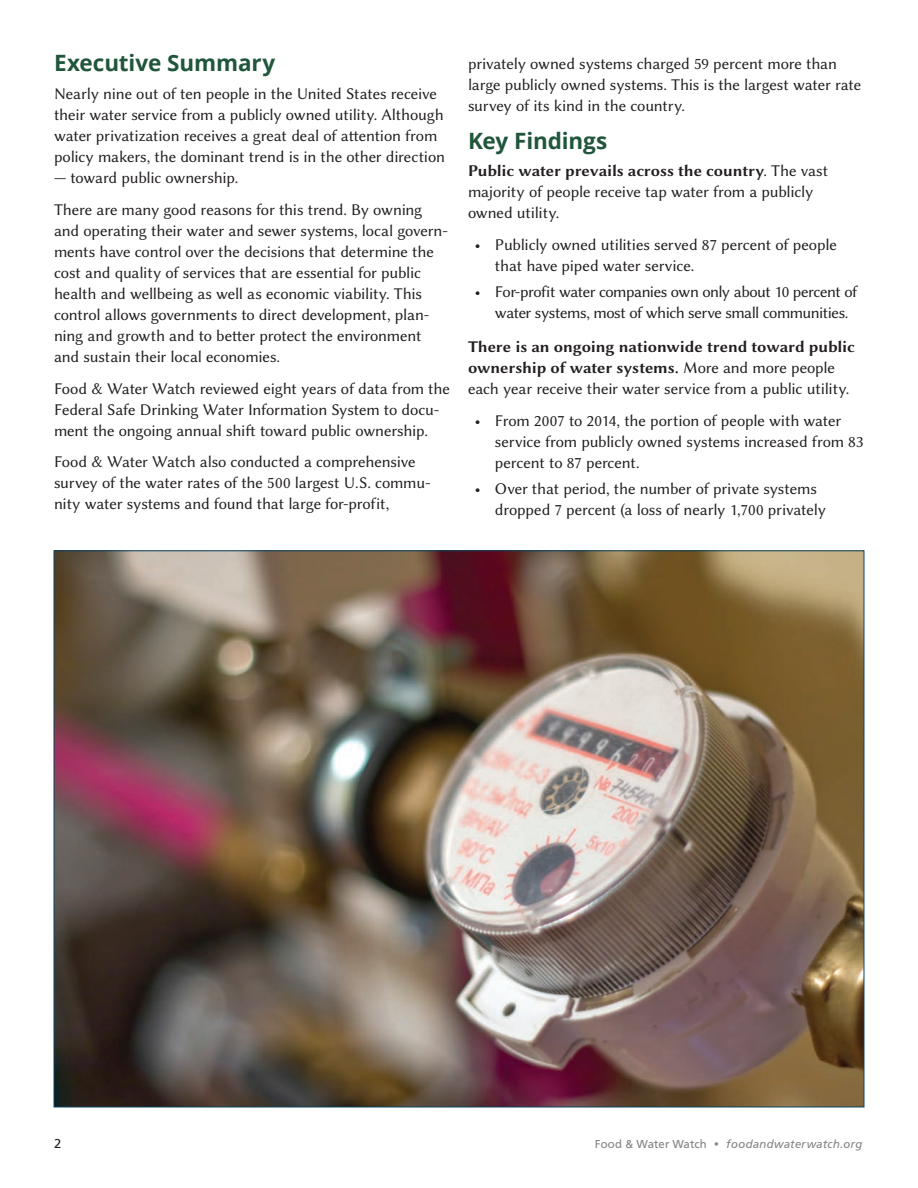
<style>
.page{position:relative;width:918px;height:1188px;background:#fff}
.page>*{position:absolute;margin:0;border:0;box-sizing:border-box;transform-origin:0 0}
.t1{font:700 22.5px "Open Sans";letter-spacing:-.01em;color:#20563b}
.t2{font:16.5px/21px "Lin Biolinum O";letter-spacing:-.01em;color:#231f20}
.t3{font:16.5px/21px "Lin Biolinum OB";letter-spacing:-.01em;color:#231f20}
.t4{font:16.5px/21px "Lin Biolinum O";letter-spacing:-.03em;color:#231f20}
.t5{font:13.5px "Carto Gothic Std";color:#231f20}
.t6{font:italic 12px "Carto Gothic Std";letter-spacing:.035em;color:#808285}
.s1{font-family:"Lin Biolinum O"}
.s2{font-style:normal}
</style>
<div class="page">
<img style="left:56px;top:552px;width:806px;height:553px">
<h1 class="t1" style="left:54px;top:47px;width:223px">Executive Summary</h1>
<p class="t2" style="left:54px;top:85px;width:393px">Nearly nine out of ten people in the United States receive their water service from a publicly owned utility. Although water privatization receives a great deal of attention from policy makers, the dominant trend is in the other direction</p>
<p class="t2" style="left:54px;top:163px;width:370px;line-height:31.8px">— toward public ownership.<br>There are many good reasons for this trend. By owning</p>
<p class="t2" style="left:54px;top:222px;width:395px">and operating their water and sewer systems, local govern&shy;ments have control over the decisions that determine the cost and quality of services that are essential for public health and wellbeing as well as economic viability. This control allows governments to direct development, plan&shy;ning and growth and to better protect the environment and sustain their local economies.</p>
<p class="t2" style="left:54px;top:379px;width:397px">Food &amp; Water Watch reviewed eight years of data from the<br>Federal Safe Drinking Water Information System to docu&shy;ment the ongoing annual shift toward public ownership.</p>
<p class="t2" style="left:54px;top:453px;width:378px">Food &amp; Water Watch also conducted a comprehensive survey of the water rates of the 500 largest U.S. commu&shy;nity water systems and found that large for-profit,</p>
<p class="t2" style="left:468px;top:55px;width:395px">privately owned systems charged 59 percent more than large publicly owned systems. This is the largest water rate survey of its kind in the country.</p>
<h1 class="t1" style="left:468px;top:124px;width:141px">Key Findings</h1>
<p class="t3" style="left:468px;top:162px;width:362px">Public water prevails across the country<span class="s1">. The vast</span></p>
<p class="t2" style="left:468px;top:183px;width:347px">majority of people receive tap water from a publicly owned utility.</p>
<p class="t2" style="left:495px;top:236px;width:343px;text-indent:-20px">• Publicly owned utilities served 87 percent of people that have piped water service.</p>
<p class="t4" style="left:495px;top:282px;width:364px;text-indent:-20px">• For-profit water companies own only about 10 percent of water systems, most of which serve small communities.</p>
<p class="t3" style="left:468px;top:338px;width:389px">There is an ongoing nationwide trend toward public ownership of water systems. <span class="s1">More and more people</span></p>
<p class="t2" style="left:468px;top:380px;width:383px">each year receive their water service from a public utility.</p>
<p class="t2" style="left:495px;top:412px;width:370px;text-indent:-20px">• From 2007 to 2014, the portion of people with water service from publicly owned systems increased from 83 percent to 87 percent.</p>
<p class="t2" style="left:495px;top:479px;width:333px;text-indent:-20px">• Over that period, the number of private systems dropped 7 percent (a loss of nearly 1,700 privately</p>
<p class="t5" style="left:54px;top:1138px;width:9px">2</p>
<p class="t6" style="left:595px;top:1139px;width:269px"><span class="s2">Food &amp; Water Watch</span> • foodandwaterwatch.org</p>
</div>
